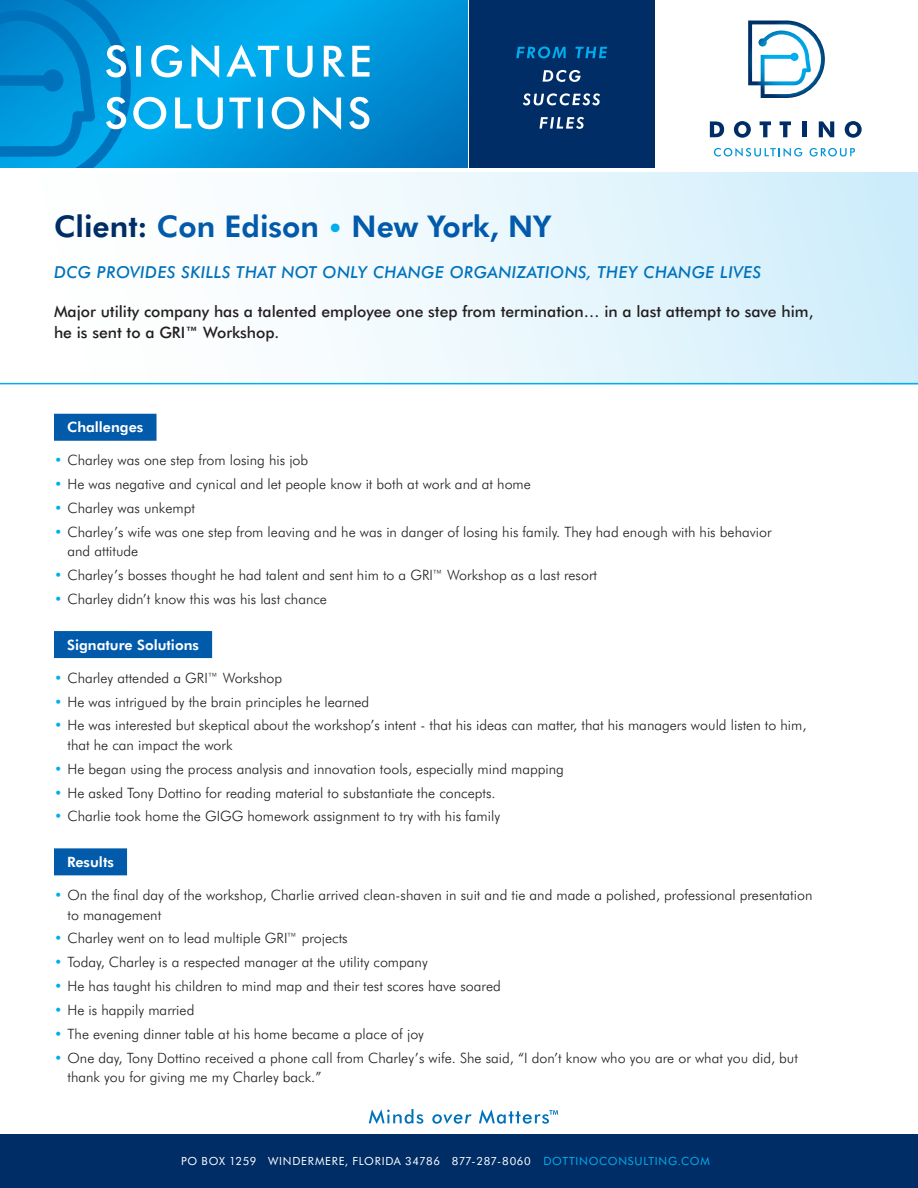
<style>
.page{position:relative;width:918px;height:1188px;background:#fff}
.page>*{position:absolute;margin:0;border:0;box-sizing:border-box;transform-origin:0 0}
.t1{font:800 30px "Futura BT";color:#015aaa}
.t2{font:italic 500 16.5px "Futura BT";letter-spacing:.025em;color:#0072bc}
.t3{font:500 15.75px/20.2px "Futura BT";color:#231f20}
.t4{font:300 14.25px/19.5px "Futura BT";color:#231f20}
.t5{font:800 14.25px "Futura BT";color:#fff}
.t6{font:11.25px "Futura BT";letter-spacing:.065em;color:#fff}
.s1{color:#002d66}
.s2{color:#00aeef}
</style>
<div class="page">
<div style="left:0;top:172px;width:918px;height:212px;background:linear-gradient(to right,#fff,#d1eefb)"></div>
<div style="left:0;top:0;width:471px;height:167px;background:linear-gradient(to bottom,#059fe1,#0575bd)"></div>
<svg style="left:710px;top:121px;width:14px;height:16px"></svg>
<svg style="left:734px;top:121px;width:17px;height:17px"></svg>
<svg style="left:760px;top:121px;width:11px;height:16px"></svg>
<svg style="left:780px;top:121px;width:11px;height:16px"></svg>
<hr style="left:802px;top:121px;width:4px;height:16px;background:#002d66">
<svg style="left:819px;top:121px;width:15px;height:16px"></svg>
<svg style="left:845px;top:121px;width:17px;height:17px"></svg>
<svg style="left:748px;top:21px;width:77px;height:77px"></svg>
<svg style="left:714px;top:148px;width:88px;height:9px"></svg>
<svg style="left:810px;top:148px;width:45px;height:9px"></svg>
<div style="left:469px;top:0;width:186px;height:167px;background:#002d66"></div>
<svg style="left:540px;top:117px;width:44px;height:12px"></svg>
<svg style="left:523px;top:93px;width:77px;height:12px"></svg>
<svg style="left:543px;top:70px;width:38px;height:12px"></svg>
<svg style="left:516px;top:46px;width:91px;height:12px"></svg>
<svg style="left:0;top:0;width:370px;height:167px"></svg>
<div style="left:0;top:1134px;width:918px;height:54px;background:#002d66"></div>
<div style="left:54px;top:414px;width:103px;height:27px;background:#015aaa"></div>
<div style="left:54px;top:631px;width:158px;height:27px;background:#015aaa"></div>
<div style="left:54px;top:848px;width:73px;height:27px;background:#015aaa"></div>
<svg style="left:369px;top:1109px;width:54px;height:15px"></svg>
<svg style="left:432px;top:1114px;width:40px;height:10px"></svg>
<svg style="left:479px;top:1109px;width:79px;height:15px"></svg>
<hr style="left:0;top:383px;width:918px;height:1px;background:#00aeef">
<h1 class="t1" style="left:54px;top:208px;width:499px"><span class="s1">Client:</span> Con Edison <span class="s2">•</span> New York, NY</h1>
<p class="t2" style="left:54px;top:262px;width:709px">DCG PROVIDES SKILLS THAT NOT ONLY CHANGE ORGANIZATIONS, THEY CHANGE LIVES</p>
<p class="t3" style="left:54px;top:301px;width:761px">Major utility company has a talented employee one step from termination… in a last attempt to save him, he is sent to a GRI™ Workshop.</p>
<p class="t5" style="left:67px;top:419px;width:78px">Challenges</p>
<p class="t4" style="left:54px;top:451px;width:256px"><span class="s2">•</span> Charley was one step from losing his job</p>
<p class="t4" style="left:54px;top:474px;width:478px"><span class="s2">•</span> He was negative and cynical and let people know it both at work and at home</p>
<p class="t4" style="left:54px;top:498px;width:143px"><span class="s2">•</span> Charley was unkempt</p>
<p class="t4" style="left:67px;top:522px;width:706px;text-indent:-13px"><span class="s2">•</span> Charley’s wife was one step from leaving and he was in danger of losing his family. They had enough with his behavior and attitude</p>
<p class="t4" style="left:54px;top:565px;width:545px"><span class="s2">•</span> Charley’s bosses thought he had talent and sent him to a GRI™ Workshop as a last resort</p>
<p class="t4" style="left:54px;top:589px;width:275px"><span class="s2">•</span> Charley didn’t know this was his last chance</p>
<p class="t5" style="left:67px;top:636px;width:133px">Signature Solutions</p>
<p class="t4" style="left:54px;top:668px;width:230px"><span class="s2">•</span> Charley attended a GRI™ Workshop</p>
<p class="t4" style="left:54px;top:692px;width:317px"><span class="s2">•</span> He was intrigued by the brain principles he learned</p>
<p class="t4" style="left:67px;top:716px;width:741px;text-indent:-13px"><span class="s2">•</span> He was interested but skeptical about the workshop’s intent - that his ideas can matter, that his managers would listen to him, that he can impact the work</p>
<p class="t4" style="left:54px;top:759px;width:512px"><span class="s2">•</span> He began using the process analysis and innovation tools, especially mind mapping</p>
<p class="t4" style="left:54px;top:783px;width:443px"><span class="s2">•</span> He asked Tony Dottino for reading material to substantiate the concepts.</p>
<p class="t4" style="left:54px;top:807px;width:448px"><span class="s2">•</span> Charlie took home the GIGG homework assignment to try with his family</p>
<p class="t5" style="left:67px;top:853px;width:48px">Results</p>
<p class="t4" style="left:67px;top:885px;width:746px;text-indent:-13px"><span class="s2">•</span> On the final day of the workshop, Charlie arrived clean-shaven in suit and tie and made a polished, professional presentation to management</p>
<p class="t4" style="left:54px;top:929px;width:295px"><span class="s2">•</span> Charley went on to lead multiple GRI™ projects</p>
<p class="t4" style="left:54px;top:952px;width:375px"><span class="s2">•</span> Today, Charley is a respected manager at the utility company</p>
<p class="t4" style="left:54px;top:976px;width:448px"><span class="s2">•</span> He has taught his children to mind map and their test scores have soared</p>
<p class="t4" style="left:54px;top:1000px;width:142px"><span class="s2">•</span> He is happily married</p>
<p class="t4" style="left:54px;top:1024px;width:372px"><span class="s2">•</span> The evening dinner table at his home became a place of joy</p>
<p class="t4" style="left:67px;top:1048px;width:732px;text-indent:-13px"><span class="s2">•</span> One day, Tony Dottino received a phone call from Charley’s wife. She said, “I don’t know who you are or what you did, but thank you for giving me my Charley back.”</p>
<p class="t6" style="left:181px;top:1155px;width:530px">PO BOX 1259 WINDERMERE, FLORIDA 34786 877-287-8060 <span class="s2">DOTTINOCONSULTING.COM</span></p>
</div>
